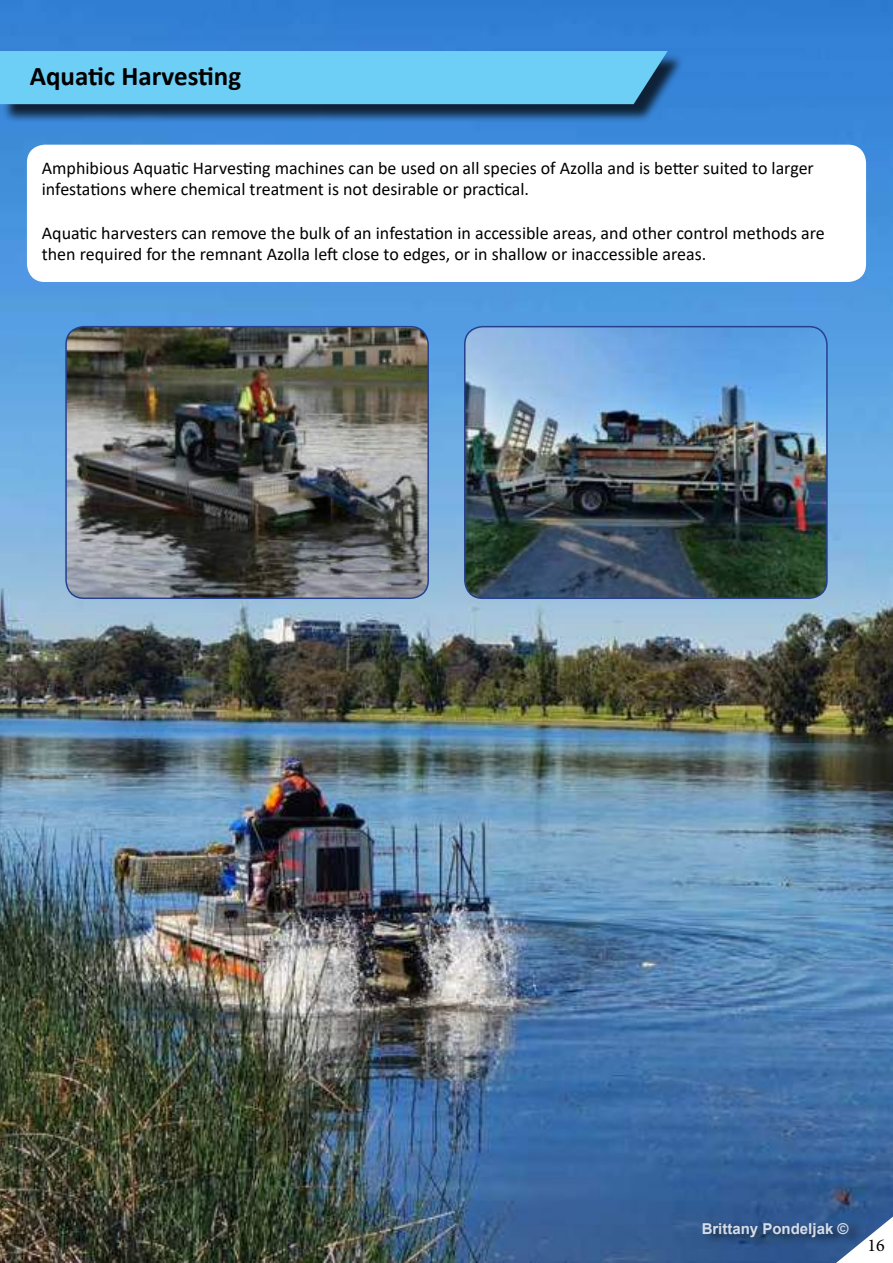
<style>
.page{position:relative;width:893px;height:1263px;background:#fff}
.page>*{position:absolute;margin:0;border:0;box-sizing:border-box;transform-origin:0 0}
.t1{font:700 27px "Calibri";color:#000}
.t2{font:18px/21.6px "Calibri";color:#000}
.t3{font:18px "Minion Pro";color:#000}
.t4{font:700 15px "Arial";color:#fff}
</style>
<div class="page">
<img style="left:0;top:0;width:893px;height:1263px">
<div style="left:2px;top:53px;width:683px;height:70px;background:#000;opacity:.75"></div>
<div style="left:0;top:51px;width:668px;height:53px;background:#6dcff6"></div>
<img style="left:66px;top:327px;width:362px;height:271px">
<div style="left:65px;top:326px;width:364px;height:273px;border:2px solid #24408e;border-radius:18px"></div>
<img style="left:465px;top:327px;width:362px;height:271px">
<div style="left:464px;top:326px;width:364px;height:273px;border:2px solid #24408e;border-radius:18px"></div>
<div style="left:703px;top:1219px;width:162px;height:30px;background:#000;opacity:.75"></div>
<div style="left:27px;top:145px;width:839px;height:137px;background:#fff;border-radius:18px"></div>
<svg style="left:836px;top:1216px;width:57px;height:47px"></svg>
<h1 class="t1" style="left:30px;top:57px;width:213px">Aquatic Harvesting</h1>
<p class="t2" style="left:42px;top:156px;width:774px">Amphibious Aquatic Harvesting machines can be used on all species of Azolla and is better suited to larger infestations where chemical treatment is not desirable or practical.</p>
<p class="t2" style="left:42px;top:221px;width:784px">Aquatic harvesters can remove the bulk of an infestation in accessible areas, and other control methods are then required for the remnant Azolla left close to edges, or in shallow or inaccessible areas.</p>
<p class="t4" style="left:702px;top:1222px;width:148px">Brittany Pondeljak ©</p>
<p class="t3" style="left:867px;top:1234px;width:19px">16</p>
</div>
